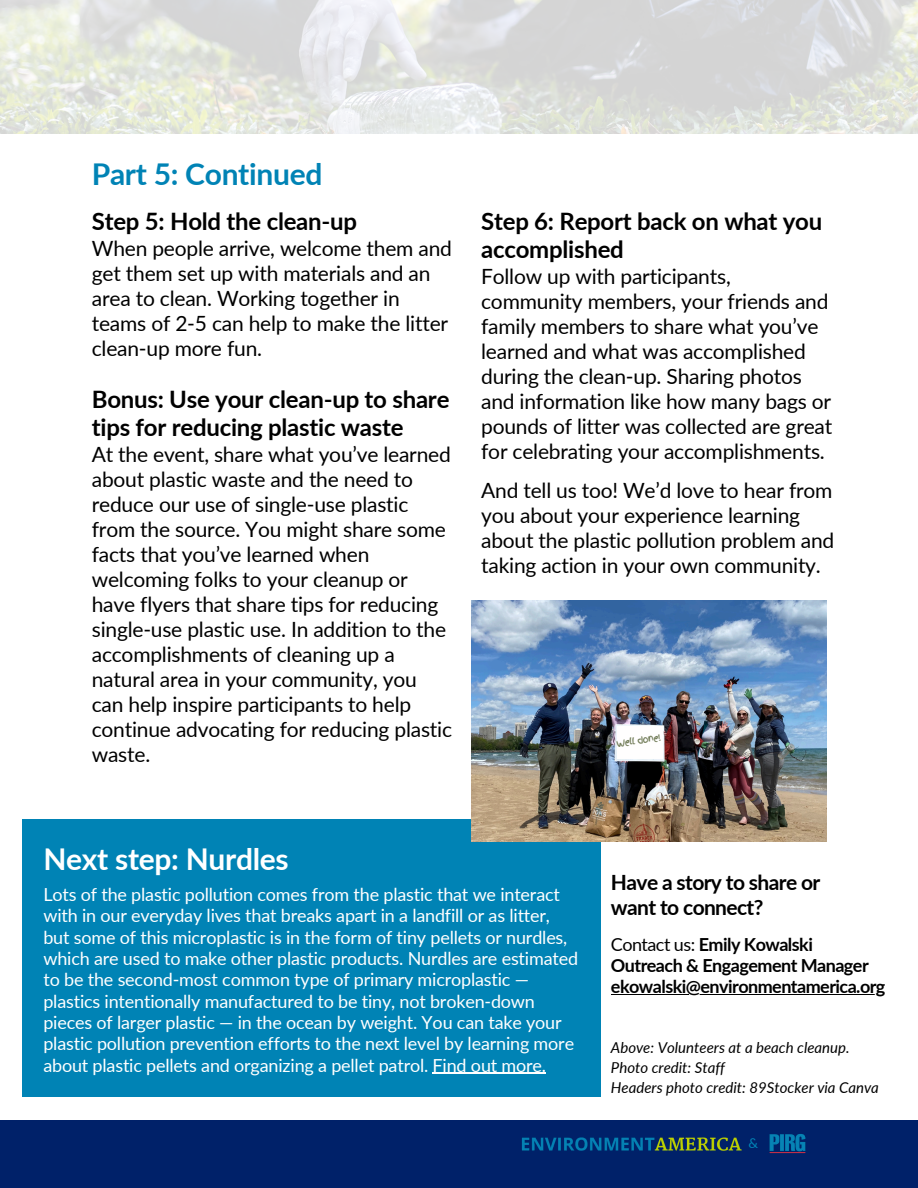
<style>
.page{position:relative;width:918px;height:1188px;background:#fff}
.page>*{position:absolute;margin:0;border:0;box-sizing:border-box;transform-origin:0 0}
.t1{font:700 30px "Lato";letter-spacing:-.01em;color:#fff}
.t2{font:700 30px "Lato";letter-spacing:-.01em;color:#0083b5}
.t3{font:700 24px/28px "Lato";letter-spacing:-.01em;color:#000}
.t4{font:21px/25px "Lato";letter-spacing:-.01em;color:#000}
.t5{font:700 21px/25px "Lato";letter-spacing:-.03em;color:#000}
.t6{font:18px/21.3px "Lato";letter-spacing:-.01em;color:#fff}
.t7{font:700 18px/21px "Lato";letter-spacing:-.03em;color:#000}
.t8{font:italic 15px/20.2px "Lato";color:#000}
.t9{font:13.65px "Lato";color:#0083b5}
.t10{font:9.3px "Finger Paint";color:#6e7954}
.s1{font-weight:400}
</style>
<div class="page">
<div style="left:0;top:1120px;width:918px;height:68px;background:#002169"></div>
<img style="left:773px;top:1134px;width:33px;height:20px">
<img style="left:489px;top:1096px;width:284px;height:58px">
<img style="left:0;top:0;width:918px;height:134px">
<div style="left:22px;top:819px;width:579px;height:277px;background:#0083b5"></div>
<img style="left:472px;top:600px;width:354px;height:241px">
<div style="left:617px;top:726px;width:46px;height:33px;background:#fffefe"></div>
<hr style="left:433px;top:1073px;width:113px;height:1px;background:#fff">
<hr style="left:611px;top:994px;width:274px;height:1px;background:#000">
<h3 class="t2" style="left:92px;top:156px;width:232px">Part 5: Continued</h3>
<h3 class="t3" style="left:92px;top:207px;width:267px">Step 5: Hold the clean-up</h3>
<h3 class="t4" style="left:92px;top:235px;width:362px">When people arrive, welcome them and get them set up with materials and an area to clean. Working together in teams of 2-5 can help to make the litter clean-up more fun.</h3>
<p class="t3" style="left:92px;top:385px;width:359px">Bonus: Use your clean-up to share tips for reducing plastic waste</p>
<p class="t4" style="left:92px;top:441px;width:362px">At the event, share what you’ve learned about plastic waste and the need to reduce our use of single-use plastic from the source. You might share some facts that you’ve learned when welcoming folks to your cleanup or have flyers that share tips for reducing single-use plastic use. In addition to the accomplishments of cleaning up a natural area in your community, you can help inspire participants to help continue advocating for reducing plastic waste.</p>
<h1 class="t3" style="left:481px;top:207px;width:343px">Step 6: Report back on what you accomplished</h1>
<h1 class="t4" style="left:481px;top:263px;width:353px">Follow up with participants, community members, your friends and family members to share what you’ve learned and what was accomplished during the clean-up. Sharing photos and information like how many bags or pounds of litter was collected are great for celebrating your accomplishments.</h1>
<h2 class="t4" style="left:481px;top:477px;width:355px">And tell us too! We’d love to hear from you about your experience learning about the plastic pollution problem and taking action in your own community.</h2>
<p class="t10" style="left:615px;top:737px;width:46px;rotate:-9deg">Well done!</p>
<h4 class="t1" style="left:43px;top:841px;width:247px">Next step: Nurdles</h4>
<h4 class="t6" style="left:43px;top:883px;width:536px">Lots of the plastic pollution comes from the plastic that we interact with in our everyday lives that breaks apart in a landfill or as litter, but some of this microplastic is in the form of tiny pellets or nurdles, which are used to make other plastic products. Nurdles are estimated to be the second-most common type of primary microplastic — plastics intentionally manufactured to be tiny, not broken-down pieces of larger plastic — in the ocean by weight. You can take your plastic pollution prevention efforts to the next level by learning more about plastic pellets and organizing a pellet patrol. Find out more.</h4>
<h5 class="t5" style="left:611px;top:870px;width:211px">Have a story to share or want to connect?</h5>
<p class="t7" style="left:611px;top:934px;width:259px"><span class="s1">Contact us:</span> Emily Kowalski<br>Outreach &amp; Engagement Manager</p>
<p class="t7" style="left:611px;top:976px;width:276px">ekowalski@environmentamerica.org</p>
<p class="t8" style="left:611px;top:1037px;width:269px">Above: Volunteers at a beach cleanup.<br>Photo credit: Staff<br>Headers photo credit: 89Stocker via Canva</p>
<h3 class="t9" style="left:749px;top:1135px;width:11px">&amp;</h3>
</div>
